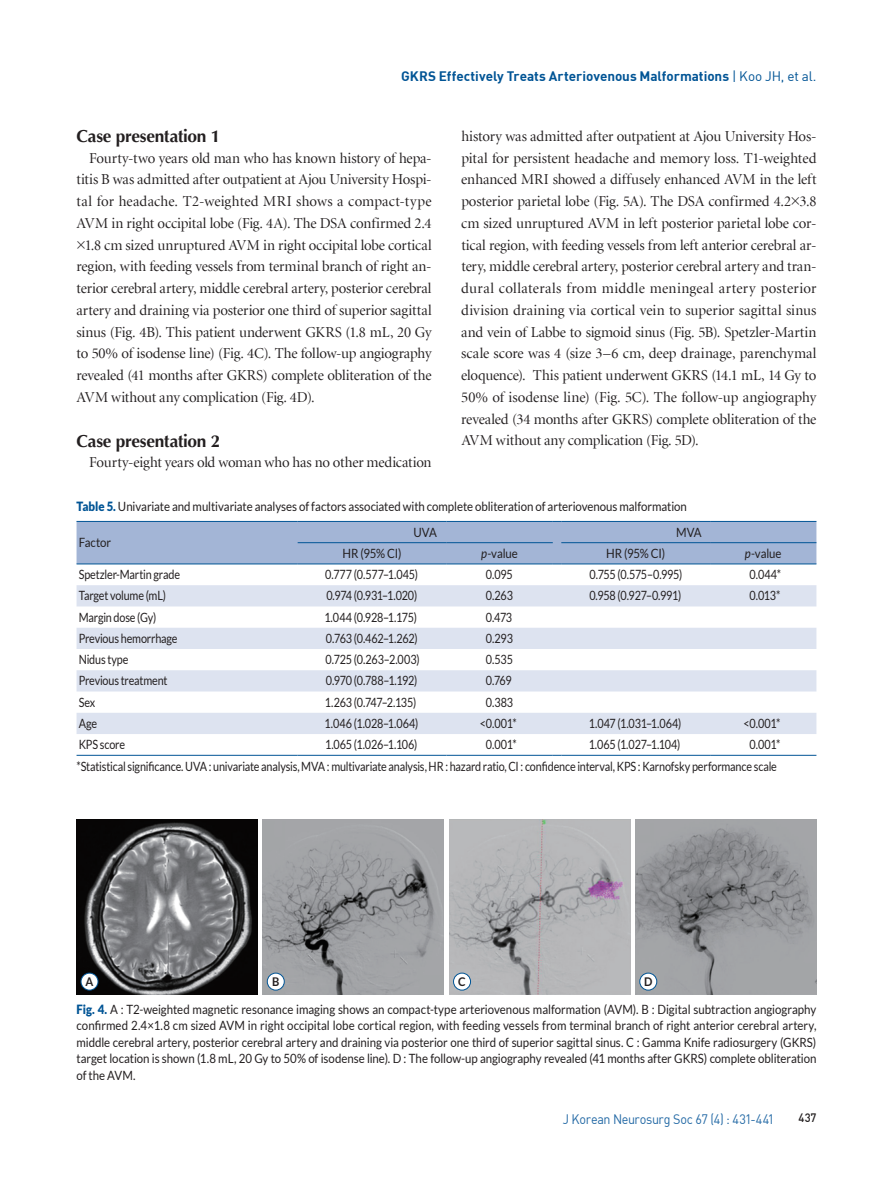
<style>
.page{position:relative;width:893px;height:1191px;background:#fff}
.page>*{position:absolute;margin:0;border:0;box-sizing:border-box;transform-origin:0 0}
.t1{font:700 17.25px "Optima";letter-spacing:-.015em;color:#231f20}
.t2{font:15px/21.8px "Minion LT Display";letter-spacing:-.02em;color:#231f20;text-align:justify}
.t3{font:700 13.5px "DIN";letter-spacing:-.005em;color:#005495}
.t4{font:13.5px "DIN";letter-spacing:-.025em;color:#2369a5;scale:.93 1}
.t5{font:12.75px/16.5px "Lato";letter-spacing:-.015em;color:#231f20;text-align:justify;scale:.9 1}
.t6{font:12.75px/21.6px "Lato";letter-spacing:-.015em;color:#231f20;text-align:right;scale:.85 1}
.t7{font:12.75px "Lato";letter-spacing:-.035em;color:#231f20;scale:.85 1}
.t8{font:700 12px "Lato";color:#231f20;scale:.93 1}
.t9{font:12px "Dinmed";color:#231f20;scale:.93 1}
.s1{font-weight:400}
.s2{font-weight:900;color:#005495}
.s3{font-style:italic}
</style>
<div class="page">
<svg style="left:77px;top:585px;width:739px;height:149px;fill:#dde3f0"></svg>
<svg style="left:77px;top:521px;width:739px;height:43px;background:#9bb0d2"></svg>
<hr style="left:561px;top:563px;width:149px;height:1px;background:#005495">
<hr style="left:710px;top:563px;width:106px;height:1px;background:#005495">
<hr style="left:77px;top:755px;width:221px;height:1px;background:#005495">
<hr style="left:298px;top:755px;width:148px;height:1px;background:#005495">
<hr style="left:446px;top:755px;width:107px;height:1px;background:#005495">
<hr style="left:561px;top:755px;width:149px;height:1px;background:#005495">
<hr style="left:710px;top:755px;width:106px;height:1px;background:#005495">
<img style="left:77px;top:819px;width:181px;height:175px">
<img style="left:263px;top:819px;width:181px;height:175px">
<img style="left:449px;top:819px;width:181px;height:175px">
<img style="left:635px;top:819px;width:181px;height:175px">
<div style="left:81px;top:973px;width:17px;height:17px;background:#fff;border-radius:50%"></div>
<div style="left:81px;top:973px;width:17px;height:17px;border:1px solid #005495;border-radius:50%"></div>
<div style="left:453px;top:973px;width:17px;height:17px;background:#fff;border-radius:50%"></div>
<div style="left:453px;top:973px;width:18px;height:17px;border:1px solid #005495;border-radius:50%"></div>
<div style="left:267px;top:973px;width:17px;height:17px;background:#fff;border-radius:50%"></div>
<div style="left:267px;top:973px;width:17px;height:17px;border:1px solid #005495;border-radius:50%"></div>
<div style="left:640px;top:973px;width:17px;height:17px;background:#fff;border-radius:50%"></div>
<div style="left:639px;top:973px;width:18px;height:17px;border:1px solid #005495;border-radius:50%"></div>
<p class="t3" style="left:401px;top:68px;width:417px">GKRS Effectively Treats Arteriovenous Malformations <span class="s1">| Koo JH, et al.</span></p>
<p class="t1" style="left:76px;top:125px;width:145px">Case presentation 1</p>
<p class="t2" style="left:76px;top:147px;width:357px;text-indent:13px">Fourty-two years old man who has known history of hepa&shy;titis B was admitted after outpatient at Ajou University Hospi&shy;tal for headache. T2-weighted MRI shows a compact-type AVM in right occipital lobe (Fig. 4A). The DSA confirmed 2.4 ×1.8 cm sized unruptured AVM in right occipital lobe cortical region, with feeding vessels from terminal branch of right an&shy;terior cerebral artery, middle cerebral artery, posterior cerebral artery and draining via posterior one third of superior sagittal sinus (Fig. 4B). This patient underwent GKRS (1.8 mL, 20 Gy to 50% of isodense line) (Fig. 4C). The follow-up angiography revealed (41 months after GKRS) complete obliteration of the AVM without any complication (Fig. 4D).</p>
<p class="t1" style="left:76px;top:430px;width:145px">Case presentation 2</p>
<p class="t2" style="left:89px;top:452px;width:344px">Fourty-eight years old woman who has no other medication</p>
<p class="t2" style="left:461px;top:126px;width:357px">history was admitted after outpatient at Ajou University Hos&shy;pital for persistent headache and memory loss. T1-weighted enhanced MRI showed a diffusely enhanced AVM in the left posterior parietal lobe (Fig. 5A). The DSA confirmed 4.2×3.8 cm sized unruptured AVM in left posterior parietal lobe cor&shy;tical region, with feeding vessels from left anterior cerebral ar&shy;tery, middle cerebral artery, posterior cerebral artery and tran&shy;dural collaterals from middle meningeal artery posterior division draining via cortical vein to superior sagittal sinus and vein of Labbe to sigmoid sinus (Fig. 5B). Spetzler-Martin scale score was 4 (size 3–6 cm, deep drainage, parenchymal eloquence). This patient underwent GKRS (14.1 mL, 14 Gy to 50% of isodense line) (Fig. 5C). The follow-up angiography revealed (34 months after GKRS) complete obliteration of the AVM without any complication (Fig. 5D).</p>
<p class="t5" style="left:77px;top:498px;width:680px"><span class="s2">Table 5.</span> Univariate and multivariate analyses of factors associated with complete obliteration of arteriovenous malformation</p>
<p class="t5" style="left:79px;top:534px;width:38px">Factor</p>
<p class="t5" style="left:413px;top:523px;width:28px">UVA</p>
<p class="t5" style="left:676px;top:523px;width:30px">MVA</p>
<p class="t5" style="left:342px;top:545px;width:67px">HR (95% CI)</p>
<p class="t5" style="left:481px;top:545px;width:42px"><span class="s3">p</span>-value</p>
<p class="t5" style="left:606px;top:545px;width:67px">HR (95% CI)</p>
<p class="t5" style="left:745px;top:545px;width:42px"><span class="s3">p</span>-value</p>
<p class="t6" style="left:79px;top:563px;width:121px">Spetzler-Martin grade</p>
<p class="t6" style="left:325px;top:563px;width:111px">0.777 (0.577–1.045)</p>
<p class="t6" style="left:486px;top:563px;width:33px">0.095</p>
<p class="t7" style="left:590px;top:567px;width:111px">0.755 (0.575–0.995)</p>
<p class="t6" style="left:749px;top:563px;width:39px">0.044*</p>
<p class="t6" style="left:79px;top:585px;width:104px">Target volume (mL)</p>
<p class="t6" style="left:326px;top:585px;width:109px">0.974 (0.931–1.020)</p>
<p class="t6" style="left:486px;top:585px;width:33px">0.263</p>
<p class="t6" style="left:589px;top:585px;width:110px">0.958 (0.927–0.991)</p>
<p class="t6" style="left:749px;top:585px;width:38px">0.013*</p>
<p class="t6" style="left:79px;top:606px;width:93px">Margin dose (Gy)</p>
<p class="t6" style="left:324px;top:606px;width:111px">1.044 (0.928–1.175)</p>
<p class="t6" style="left:486px;top:606px;width:33px">0.473</p>
<p class="t6" style="left:79px;top:627px;width:118px">Previous hemorrhage</p>
<p class="t6" style="left:326px;top:627px;width:110px">0.763 (0.462–1.262)</p>
<p class="t6" style="left:486px;top:627px;width:33px">0.293</p>
<p class="t6" style="left:79px;top:648px;width:60px">Nidus type</p>
<p class="t6" style="left:325px;top:648px;width:112px">0.725 (0.263–2.003)</p>
<p class="t6" style="left:486px;top:648px;width:33px">0.535</p>
<p class="t6" style="left:79px;top:670px;width:106px">Previous treatment</p>
<p class="t6" style="left:326px;top:670px;width:109px">0.970 (0.788–1.192)</p>
<p class="t6" style="left:486px;top:670px;width:32px">0.769</p>
<p class="t6" style="left:79px;top:691px;width:21px">Sex</p>
<p class="t6" style="left:325px;top:691px;width:109px">1.263 (0.747–2.135)</p>
<p class="t6" style="left:486px;top:691px;width:34px">0.383</p>
<p class="t6" style="left:79px;top:712px;width:23px">Age</p>
<p class="t6" style="left:324px;top:712px;width:112px">1.046 (1.028–1.064)</p>
<p class="t6" style="left:480px;top:712px;width:45px">&lt;0.001*</p>
<p class="t6" style="left:589px;top:712px;width:110px">1.047 (1.031–1.064)</p>
<p class="t6" style="left:743px;top:712px;width:45px">&lt;0.001*</p>
<p class="t6" style="left:79px;top:733px;width:56px">KPS score</p>
<p class="t6" style="left:325px;top:733px;width:110px">1.065 (1.026–1.106)</p>
<p class="t6" style="left:486px;top:733px;width:38px">0.001*</p>
<p class="t6" style="left:589px;top:733px;width:109px">1.065 (1.027–1.104)</p>
<p class="t6" style="left:77px;top:733px;width:830px">0.001*<br>*Statistical significance. UVA : univariate analysis, MVA : multivariate analysis, HR : hazard ratio, CI : confidence interval, KPS : Karnofsky performance scale</p>
<p class="t8" style="left:86px;top:974px;width:10px">A</p>
<p class="t8" style="left:272px;top:974px;width:9px">B</p>
<p class="t8" style="left:458px;top:974px;width:10px">C</p>
<p class="t8" style="left:644px;top:974px;width:10px">D</p>
<p class="t5" style="left:77px;top:1001px;width:824px"><span class="s2">Fig. 4.</span> A : T2-weighted magnetic resonance imaging shows an compact-type arteriovenous malformation (AVM). B : Digital subtraction angiography confirmed 2.4×1.8 cm sized AVM in right occipital lobe cortical region, with feeding vessels from terminal branch of right anterior cerebral artery, middle cerebral artery, posterior cerebral artery and draining via posterior one third of superior sagittal sinus. C : Gamma Knife radiosurgery (GKRS) target location is shown (1.8 mL, 20 Gy to 50% of isodense line). D : The follow-up angiography revealed (41 months after GKRS) complete obliteration of the AVM.</p>
<p class="t4" style="left:563px;top:1110px;width:229px">J Korean Neurosurg Soc 67 (4) : 431-441</p>
<p class="t9" style="left:799px;top:1109px;width:21px">437</p>
</div>
